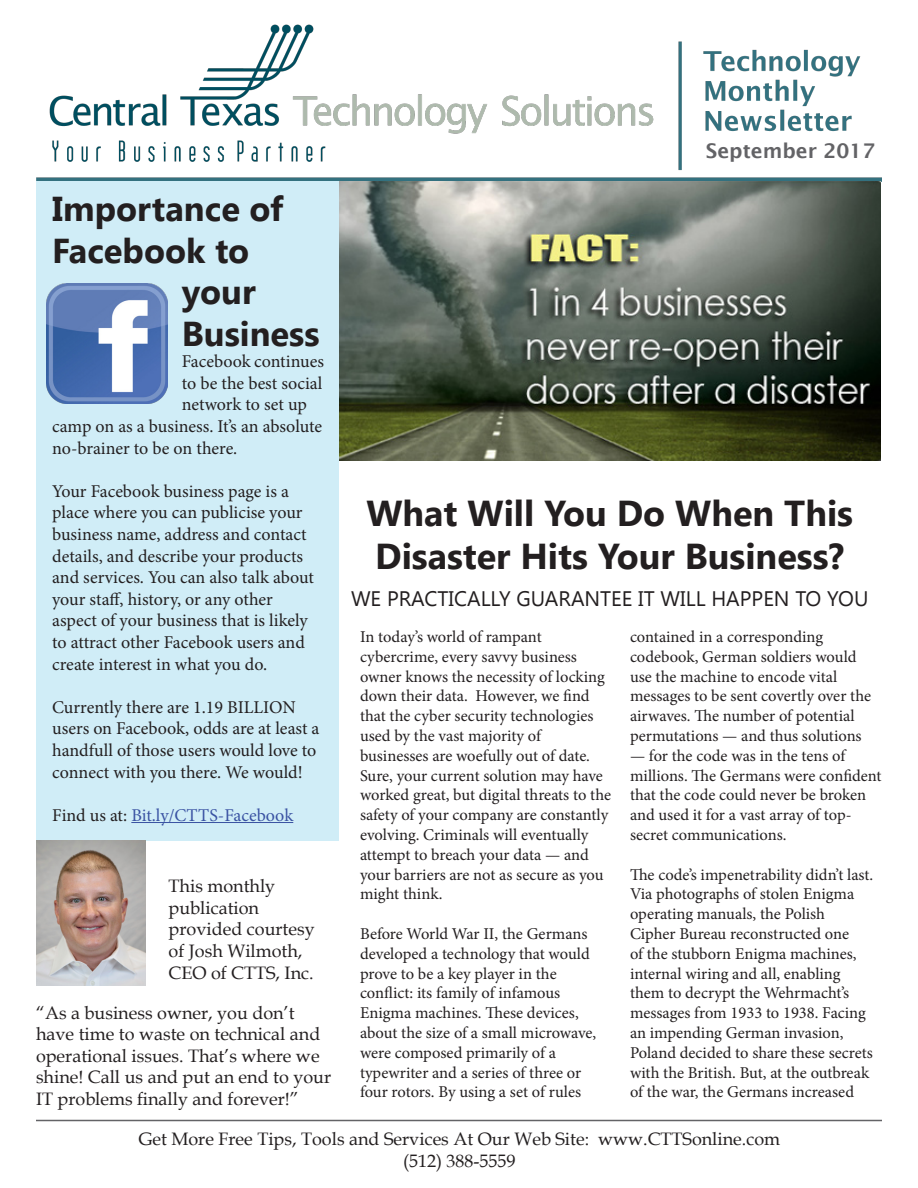
<style>
.page{position:relative;width:918px;height:1188px;background:#fff}
.page>*{position:absolute;margin:0;border:0;box-sizing:border-box;transform-origin:0 0}
.t1{font:700 36px/43.2px "Lao UI";color:#231f20}
.t2{font:700 34.5px "Lao UI";color:#231f20}
.t3{font:21px "Lao UI";color:#231f20}
.t4{font:600 20.25px "Lucida Sans";color:#636366}
.t5{font:18px/21.6px "Minion Pro";letter-spacing:-.005em;color:#231f20}
.t6{font:18px/21.6px "Book Antiqua";color:#231f20}
.t7{font:18px "Minion Pro";color:#3a53a3}
.t8{font:16.5px/19.8px "Minion Pro";color:#231f20}
.s1{color:#231f20}
</style>
<div class="page">
<img style="left:36px;top:24px;width:846px;height:158px">
<div style="left:37px;top:182px;width:302px;height:659px;background:#d0edf7"></div>
<img style="left:37px;top:841px;width:109px;height:144px">
<hr style="left:36px;top:1120px;width:846px;height:1px;background:#636366">
<hr style="left:131px;top:822px;width:162px;height:1px;background:#3a53a3">
<img style="left:339px;top:182px;width:541px;height:279px">
<img style="left:47px;top:283px;width:120px;height:121px">
<p class="t2" style="left:52px;top:186px;width:233px">Importance of</p>
<p class="t2" style="left:52px;top:227px;width:199px">Facebook to</p>
<p class="t2" style="left:182px;top:269px;width:76px">your</p>
<p class="t2" style="left:182px;top:310px;width:139px">Business</p>
<p class="t5" style="left:182px;top:351px;width:144px">Facebook continues</p>
<p class="t5" style="left:182px;top:372px;width:142px">to be the best social</p>
<p class="t5" style="left:182px;top:394px;width:127px">network to set up</p>
<p class="t5" style="left:52px;top:415px;width:271px">camp on as a business. It’s an absolute</p>
<p class="t5" style="left:52px;top:437px;width:187px">no-brainer to be on there.</p>
<p class="t5" style="left:52px;top:480px;width:263px">Your Facebook business page is a place where you can publicise your business name, address and contact details, and describe your products and services. You can also talk about your staff, history, or any other aspect of your business that is likely to attract other Facebook users and create interest in what you do.</p>
<p class="t5" style="left:52px;top:696px;width:269px">Currently there are 1.19 BILLION users on Facebook, odds are at least a handfull of those users would love to connect with you there. We would!</p>
<p class="t7" style="left:52px;top:803px;width:243px"><span class="s1">Find us at:</span> Bit.ly/CTTS-Facebook</p>
<p class="t6" style="left:169px;top:875px;width:148px">This monthly publication provided courtesy of Josh Wilmoth,<br>CEO of CTTS, Inc.</p>
<p class="t6" style="left:36px;top:1001px;width:297px">“As a business owner, you don’t have time to waste on technical and operational issues. That’s where we shine! Call us and put an end to your IT problems finally and forever!”</p>
<p class="t4" style="left:706px;top:139px;width:171px">September 2017</p>
<p class="t1" style="left:366px;top:490px;width:488px">What Will You Do When This<br>Disaster Hits Your Business?</p>
<p class="t3" style="left:351px;top:584px;width:519px">WE PRACTICALLY GUARANTEE IT WILL HAPPEN TO YOU</p>
<p class="t8" style="left:360px;top:627px;width:246px">In today’s world of rampant cybercrime, every savvy business owner knows the necessity of locking down their data. However, we find that the cyber security technologies used by the vast majority of</p>
<p class="t8" style="left:360px;top:746px;width:253px">businesses are woefully out of date.<br>Sure, your current solution may have worked great, but digital threats to the safety of your company are constantly evolving. Criminals will eventually attempt to breach your data — and your barriers are not as secure as you might think.</p>
<p class="t8" style="left:360px;top:924px;width:238px">Before World War II, the Germans developed a technology that would prove to be a key player in the conflict: its family of infamous<br>Enigma machines. These devices, about the size of a small microwave, were composed primarily of a typewriter and a series of three or four rotors. By using a set of rules</p>
<p class="t8" style="left:630px;top:627px;width:243px">contained in a corresponding codebook, German soldiers would use the machine to encode vital messages to be sent covertly over the airwaves. The number of potential permutations — and thus solutions</p>
<p class="t8" style="left:630px;top:746px;width:253px">— for the code was in the tens of millions. The Germans were confident that the code could never be broken and used it for a vast array of top&shy;secret communications.</p>
<p class="t8" style="left:630px;top:865px;width:245px">The code’s impenetrability didn’t last.<br>Via photographs of stolen Enigma operating manuals, the Polish Cipher Bureau reconstructed one<br>of the stubborn Enigma machines, internal wiring and all, enabling them to decrypt the Wehrmacht’s messages from 1933 to 1938. Facing an impending German invasion, Poland decided to share these secrets with the British. But, at the outbreak of the war, the Germans increased</p>
<p class="t6" style="left:139px;top:1128px;width:643px">Get More Free Tips, Tools and Services At Our Web Site: www.CTTSonline.com</p>
<p class="t6" style="left:403px;top:1150px;width:114px">(512) 388-5559</p>
</div>
